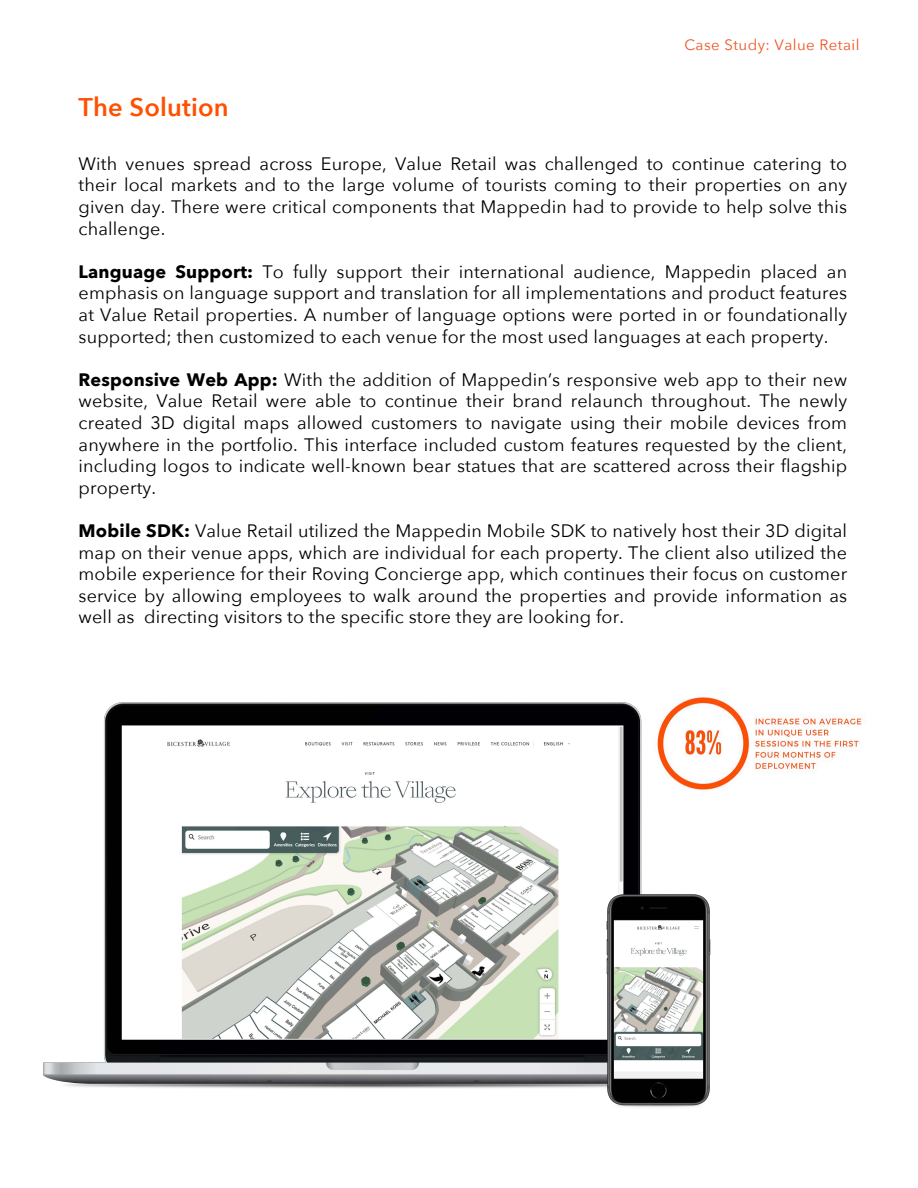
<style>
.page{position:relative;width:918px;height:1188px;background:#fff}
.page>*{position:absolute;margin:0;border:0;box-sizing:border-box;transform-origin:0 0}
.t1{font:600 25.5px "Avenir Next";letter-spacing:.005em;color:#ff5000}
.t2{font:18px/21.6px "Avenir Next";letter-spacing:.01em;color:#000;text-align:justify}
.t3{font:15px "Avenir Next";letter-spacing:.03em;color:#f05323}
.s1{font-style:inherit}
.s2{font-weight:700}
</style>
<div class="page">
<img style="left:43px;top:702px;width:599px;height:387px">
<img style="left:654px;top:697px;width:212px;height:93px">
<img style="left:603px;top:887px;width:108px;height:221px">
<p class="t3" style="left:684px;top:32px;width:177px"><span class="s1">Case Study:</span> Value Retail</p>
<h1 class="t1" style="left:79px;top:85px;width:152px">The Solution</h1>
<p class="t2" style="left:79px;top:152px;width:770px">With venues spread across Europe, Value Retail was challenged to continue catering to their local markets and to the large volume of tourists coming to their properties on any given day. There were critical components that Mappedin had to provide to help solve this challenge.</p>
<p class="t2" style="left:79px;top:260px;width:770px"><span class="s2">Language Support:</span> To fully support their international audience, Mappedin placed an emphasis on language support and translation for all implementations and product features at Value Retail properties. A number of language options were ported in or foundationally supported; then customized to each venue for the most used languages at each property.</p>
<p class="t2" style="left:79px;top:368px;width:770px"><span class="s2">Responsive Web App:</span> With the addition of Mappedin’s responsive web app to their new website, Value Retail were able to continue their brand relaunch throughout. The newly created 3D digital maps allowed customers to navigate using their mobile devices from anywhere in the portfolio. This interface included custom features requested by the client, including logos to indicate well-known bear statues that are scattered across their flagship property.</p>
<p class="t2" style="left:79px;top:519px;width:770px"><span class="s2">Mobile SDK:</span> Value Retail utilized the Mappedin Mobile SDK to natively host their 3D digital map on their venue apps, which are individual for each property. The client also utilized the mobile experience for their Roving Concierge app, which continues their focus on customer service by allowing employees to walk around the properties and provide information as well as directing visitors to the specific store they are looking for.</p>
</div>
